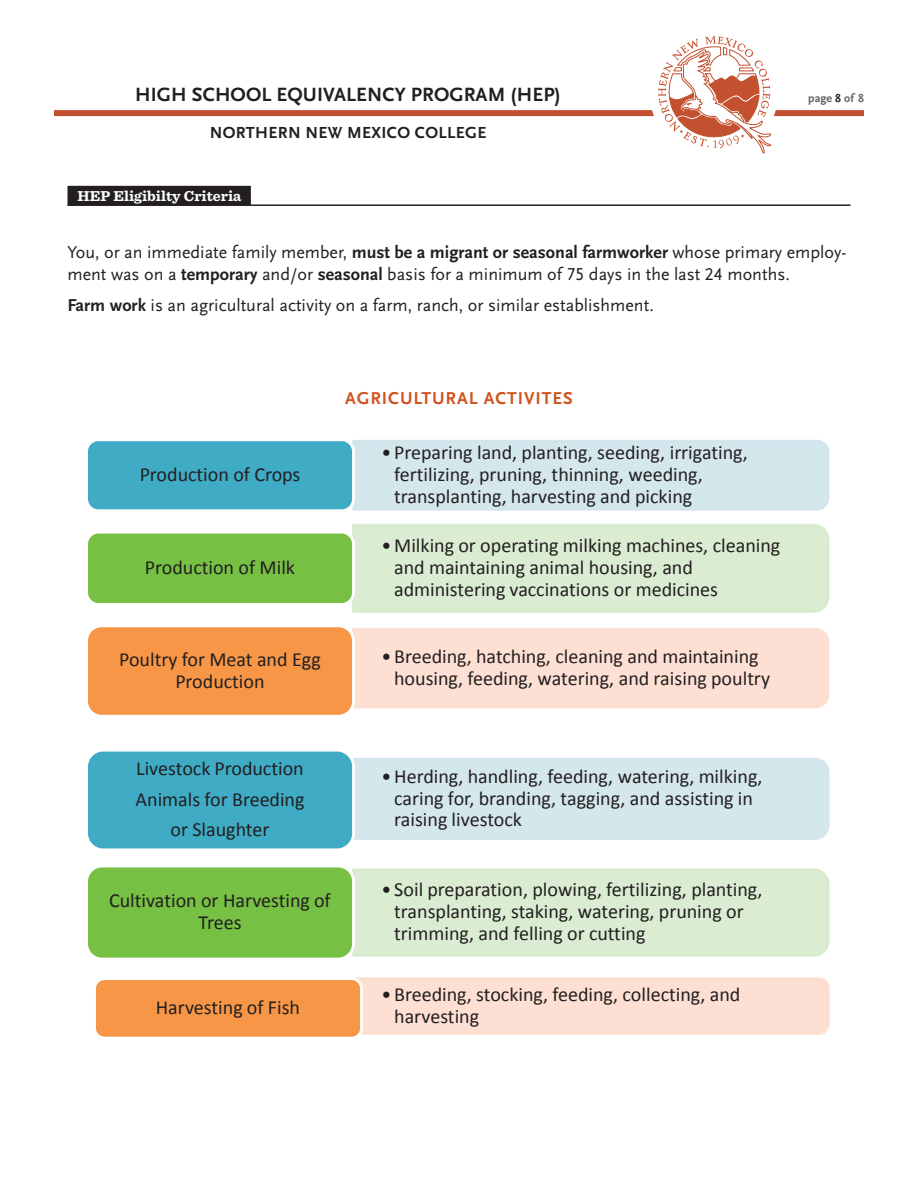
<style>
.page{position:relative;width:918px;height:1188px;background:#fff}
.page>*{position:absolute;margin:0;border:0;box-sizing:border-box;transform-origin:0 0}
.t1{font:20.1px/21.9px "Calibri";color:#231f20}
.t2{font:20.1px "Constantia";color:#231f20}
.t3{font:20.1px "Scala Sans Bold LF";letter-spacing:.005em;color:#231f20}
.t4{font:18px/21.6px "Scala Sans Regular LF";color:#231f20}
.t5{font:18px "Scala Sans Bold LF";letter-spacing:.05em;color:#d1541f}
.t6{font:16.8px "Scala Sans Bold LF";letter-spacing:.02em;color:#231f20}
.t7{font:700 15px "Sentinel";color:#fff}
.t8{font:12px "Scala Sans Bold LF";color:#636366}
.s1{color:#231f20}
.s2{font-family:"Scala Sans Bold LF"}
.s3{font-weight:700}
</style>
<div class="page">
<div style="left:54px;top:110px;width:810px;height:6px;background:#c3502e"></div>
<div style="left:649px;top:27px;width:130px;height:129px;background:#fff;border-radius:50%"></div>
<svg style="left:658px;top:36px;width:114px;height:117px"></svg>
<div style="left:68px;top:186px;width:183px;height:19px;background:#231f20"></div>
<hr style="left:68px;top:204px;width:782px;height:2px;background:#231f20">
<div style="left:352px;top:440px;width:478px;height:71px;background:#d4e7ed"></div>
<div style="left:85px;top:438px;width:270px;height:74px;background:#3fabc5;border:3px solid #fff;border-radius:12px"></div>
<div style="left:352px;top:524px;width:478px;height:89px;background:#daecd1"></div>
<div style="left:85px;top:531px;width:270px;height:75px;background:#76c044;border:3px solid #fff;border-radius:12px"></div>
<div style="left:352px;top:628px;width:478px;height:81px;background:#fde0d3"></div>
<div style="left:85px;top:624px;width:270px;height:94px;background:#f79646;border:3px solid #fff;border-radius:15px"></div>
<div style="left:353px;top:758px;width:477px;height:82px;background:#d4e7ed"></div>
<div style="left:85px;top:749px;width:270px;height:102px;background:#3fabc5;border:3px solid #fff;border-radius:17px"></div>
<div style="left:352px;top:868px;width:478px;height:89px;background:#daecd1"></div>
<div style="left:85px;top:865px;width:270px;height:95px;background:#76c044;border:3px solid #fff;border-radius:16px"></div>
<div style="left:356px;top:977px;width:474px;height:58px;background:#fde0d3"></div>
<div style="left:93px;top:977px;width:270px;height:63px;background:#f79646;border:3px solid #fff;border-radius:10px"></div>
<p class="t3" style="left:135px;top:83px;width:427px">HIGH SCHOOL EQUIVALENCY PROGRAM (HEP)</p>
<p class="t6" style="left:210px;top:123px;width:278px">NORTHERN NEW MEXICO COLLEGE</p>
<p class="t7" style="left:78px;top:184px;width:165px">HEP Eligibilty Criteria</p>
<p class="t8" style="left:808px;top:91px;width:57px">page <span class="s1">8</span> of 8</p>
<p class="t4" style="left:68px;top:242px;width:780px">You, or an immediate family member, <span class="s2">must be a migrant or seasonal farmworker</span> whose primary employ&shy;ment was on a <span class="s2">temporary</span> and/or <span class="s2">seasonal</span> basis for a minimum of 75 days in the last 24 months.</p>
<p class="t4" style="left:68px;top:294px;width:588px"><span class="s2">Farm work</span> is an agricultural activity on a farm, ranch, or similar establishment.</p>
<p class="t2" style="left:90px;top:252px;width:728px"><span class="s3">worker</span> whose primary employment was on a <span class="s3">temporary</span> and/or <span class="s3">seasonal</span> basis for</p>
<p class="t1" style="left:140px;top:463px;width:162px">Production of Crops</p>
<p class="t1" style="left:145px;top:556px;width:152px">Production of Milk</p>
<p class="t1" style="left:119px;top:648px;width:203px;text-align:center">Poultry for Meat and Egg<br>Production</p>
<p class="t5" style="left:345px;top:388px;width:229px">AGRICULTURAL ACTIVITES</p>
<p class="t1" style="left:394px;top:441px;width:355px;text-indent:-13px">• Preparing land, planting, seeding, irrigating, fertilizing, pruning, thinning, weeding, transplanting, harvesting and picking</p>
<p class="t1" style="left:394px;top:535px;width:388px;text-indent:-13px">• Milking or operating milking machines, cleaning and maintaining animal housing, and administering vaccinations or medicines</p>
<p class="t1" style="left:394px;top:645px;width:377px;text-indent:-13px">• Breeding, hatching, cleaning and maintaining housing, feeding, watering, and raising poultry</p>
<p class="t1" style="left:136px;top:753px;width:170px;line-height:30.5px;text-align:center">Livestock Production<br>Animals for Breeding or Slaughter</p>
<p class="t1" style="left:109px;top:890px;width:223px;text-align:center">Cultivation or Harvesting of<br>Trees</p>
<p class="t1" style="left:156px;top:997px;width:146px">Harvesting of Fish</p>
<p class="t1" style="left:394px;top:765px;width:370px;text-indent:-13px">•Herding, handling, feeding, watering, milking, caring for, branding, tagging, and assisting in raising livestock</p>
<p class="t1" style="left:394px;top:879px;width:370px;text-indent:-13px">• Soil preparation, plowing, fertilizing, planting, transplanting, staking, watering, pruning or trimming, and felling or cutting</p>
<p class="t1" style="left:394px;top:983px;width:348px;text-indent:-13px">• Breeding, stocking, feeding, collecting, and harvesting</p>
</div>
